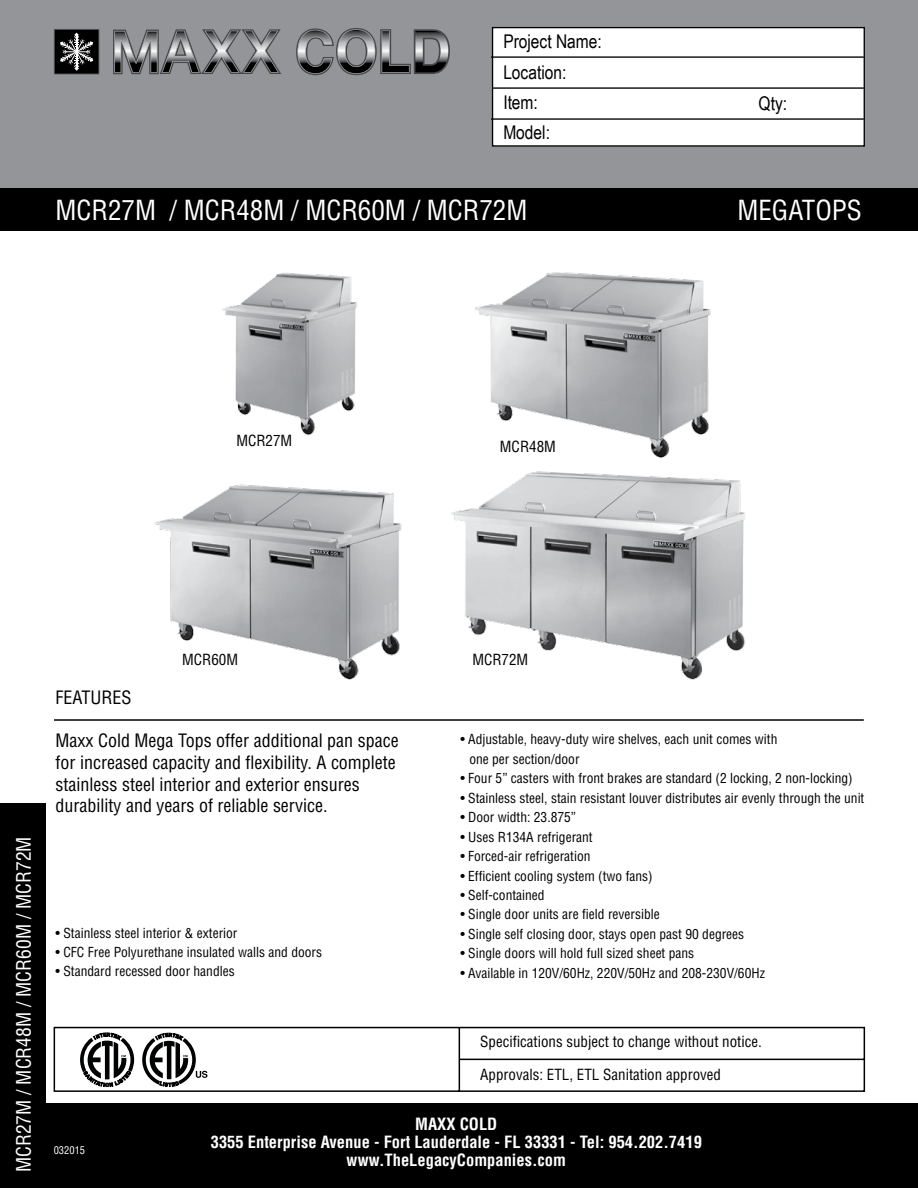
<style>
.page{position:relative;width:918px;height:1188px;background:#fff}
.page>*{position:absolute;margin:0;border:0;box-sizing:border-box;transform-origin:0 0}
.t1{font:condensed 27px "Helvetica LT Std";color:#fff}
.t2{font:condensed 19.5px "Helvetica LT Std";color:#fff}
.t3{font:18.9px/30.3px "Arial Narrow";color:#000}
.t4{font:condensed 18px/21.6px "Helvetica LT Std";color:#000}
.t5{font:700 condensed 16.5px/18px "Helvetica LT Std";color:#fff;text-align:center}
.t6{font:condensed 15px "Helvetica LT Std";color:#000}
.t7{font:condensed 13.5px/19.5px "Helvetica LT Std";color:#000}
.t8{font:condensed 10.5px "Helvetica LT Std";color:#fff}
</style>
<div class="page">
<div style="left:0;top:0;width:918px;height:191px;background:#939598"></div>
<div style="left:0;top:1103px;width:918px;height:85px;background:#000"></div>
<div style="left:0;top:188px;width:918px;height:43px;background:#000"></div>
<div style="left:493px;top:28px;width:371px;height:118px;background:#fff"></div>
<div style="left:492px;top:27px;width:373px;height:120px;border:1px solid #000"></div>
<hr style="left:491px;top:56px;width:373px;height:2px;background:#000">
<hr style="left:493px;top:87px;width:371px;height:2px;background:#000">
<hr style="left:491px;top:118px;width:373px;height:2px;background:#000">
<svg style="left:113px;top:29px;width:168px;height:46px"></svg>
<svg style="left:296px;top:28px;width:154px;height:48px"></svg>
<svg style="left:54px;top:29px;width:45px;height:45px;background:#333"></svg>
<svg style="left:53px;top:1026px;width:813px;height:66px"></svg>
<svg style="left:80px;top:1033px;width:54px;height:54px"></svg>
<svg style="left:142px;top:1033px;width:66px;height:54px"></svg>
<div style="left:0;top:804px;width:45px;height:384px;background:#000"></div>
<hr style="left:54px;top:719px;width:810px;height:2px;background:#000">
<img style="left:222px;top:272px;width:136px;height:164px">
<img style="left:154px;top:484px;width:248px;height:196px">
<img style="left:475px;top:272px;width:236px;height:177px">
<img style="left:451px;top:449px;width:295px;height:231px">
<h3 class="t3" style="left:503px;top:26px;width:100px">Project Name:<br>Location:<br>Item:</h3>
<h3 class="t3" style="left:503px;top:117px;width:48px">Model:</h3>
<h3 class="t3" style="left:759px;top:88px;width:30px">Qty:</h3>
<h1 class="t1" style="left:56px;top:193px;width:473px">MCR27M / MCR48M / MCR60M / MCR72M</h1>
<h1 class="t1" style="left:737px;top:193px;width:126px">MEGATOPS</h1>
<p class="t6" style="left:236px;top:431px;width:57px">MCR27M</p>
<p class="t6" style="left:500px;top:437px;width:57px">MCR48M</p>
<h2 class="t2" style="left:12px;top:1172px;width:337px;rotate:-90deg">MCR27M / MCR48M / MCR60M / MCR72M</h2>
<h3 class="t4" style="left:56px;top:687px;width:78px">FEATURES</h3>
<p class="t6" style="left:182px;top:650px;width:57px">MCR60M</p>
<p class="t6" style="left:472px;top:650px;width:57px">MCR72M</p>
<h3 class="t4" style="left:56px;top:730px;width:345px">Maxx Cold Mega Tops offer additional pan space for increased capacity and flexibility. A complete stainless steel interior and exterior ensures durability and years of reliable service.</h3>
<p class="t7" style="left:56px;top:923px;width:183px">• Stainless steel interior &amp; exterior</p>
<p class="t7" style="left:56px;top:942px;width:268px">• CFC Free Polyurethane insulated walls and doors</p>
<p class="t7" style="left:56px;top:962px;width:181px">• Standard recessed door handles</p>
<p class="t7" style="left:469px;top:729px;width:310px;text-indent:-9px">• Adjustable, heavy-duty wire shelves, each unit comes with one per section/door</p>
<p class="t7" style="left:460px;top:768px;width:394px">• Four 5” casters with front brakes are standard (2 locking, 2 non-locking)</p>
<p class="t7" style="left:460px;top:788px;width:406px">• Stainless steel, stain resistant louver distributes air evenly through the unit</p>
<p class="t7" style="left:460px;top:807px;width:117px">• Door width: 23.875”</p>
<p class="t7" style="left:460px;top:827px;width:134px">• Uses R134A refrigerant</p>
<p class="t7" style="left:460px;top:846px;width:132px">• Forced-air refrigeration</p>
<p class="t7" style="left:460px;top:866px;width:194px">• Efficient cooling system (two fans)</p>
<p class="t7" style="left:460px;top:885px;width:86px">• Self-contained</p>
<p class="t7" style="left:460px;top:905px;width:201px">• Single door units are field reversible</p>
<p class="t7" style="left:460px;top:924px;width:285px">• Single self closing door, stays open past 90 degrees</p>
<p class="t7" style="left:460px;top:944px;width:235px">• Single doors will hold full sized sheet pans</p>
<p class="t7" style="left:460px;top:963px;width:306px">• Available in 120V/60Hz, 220V/50Hz and 208-230V/60Hz</p>
<p class="t8" style="left:54px;top:1144px;width:33px">032015</p>
<p class="t6" style="left:480px;top:1032px;width:283px">Specifications subject to change without notice.</p>
<p class="t6" style="left:480px;top:1065px;width:242px">Approvals: ETL, ETL Sanitation approved</p>
<p class="t5" style="left:211px;top:1115px;width:493px">MAXX COLD<br>3355 Enterprise Avenue - Fort Lauderdale - FL 33331 - Tel: 954.202.7419</p>
<p class="t5" style="left:347px;top:1151px;width:221px">www.TheLegacyCompanies.com</p>
</div>
